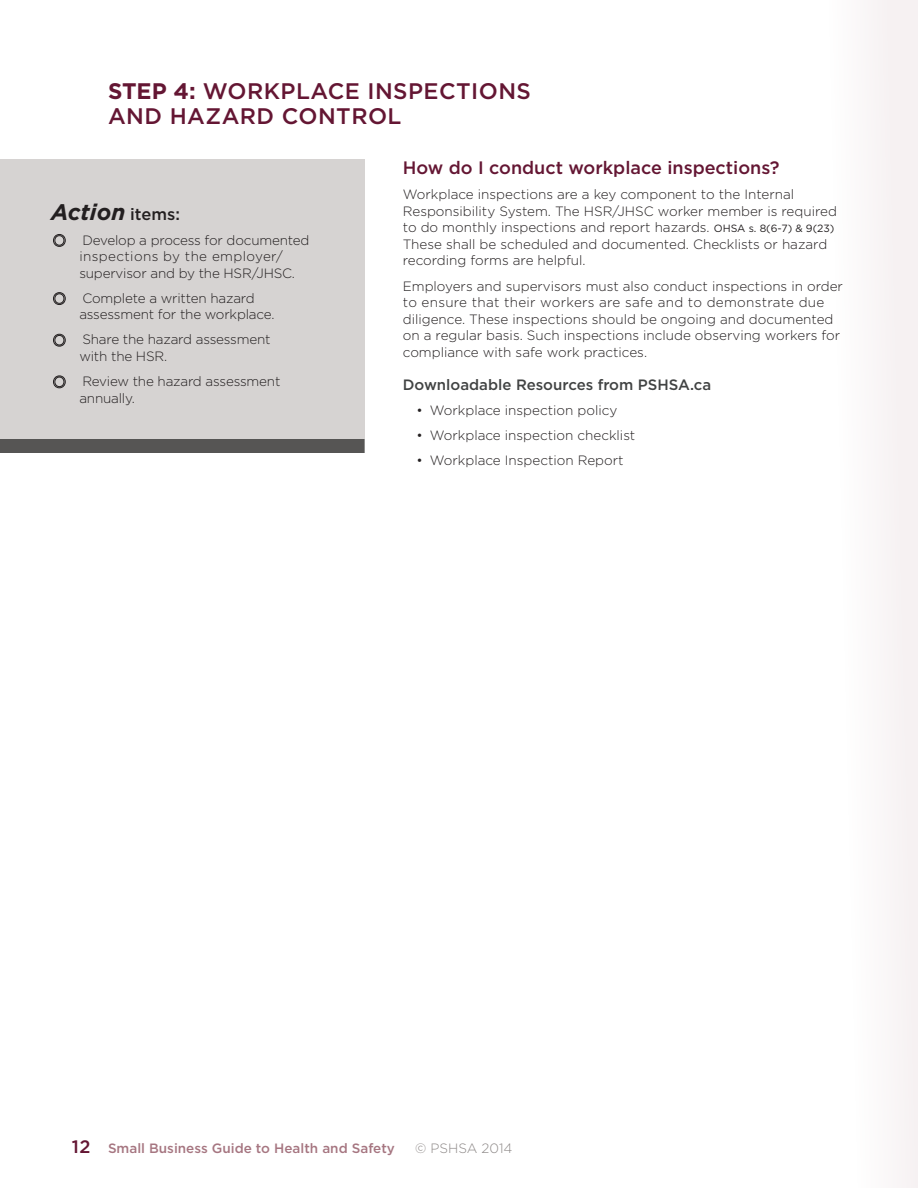
<style>
.page{position:relative;width:918px;height:1188px;background:#fff}
.page>*{position:absolute;margin:0;border:0;box-sizing:border-box;transform-origin:0 0}
.Heading_1_green{font:500 22.5px/25.5px "Gotham";letter-spacing:.02em;color:#641633}
.Sidebar_-_title{font:italic 700 22.5px "Gotham";color:#231f20}
.Heading_2_orange{font:500 18px "Gotham";color:#641633}
.Heading_4_-yellow{font:500 15px "Gotham";color:#414343}
.Body{font:300 13.5px/16.5px "Gotham";color:#231f20}
.t1{font:500 13.5px "Gotham";color:#a67681}
.t2{font:300 13.5px "Gotham";color:#8d8887}
.s1{font-weight:700}
.s2{font-weight:500;font-style:normal;font-size:16.5px}
.s3{font-weight:400;font-size:10.5px}
.s4{font-size:18px;color:#641633}
</style>
<div class="page">
<div style="left:821px;top:0;width:97px;height:1188px;background:#fbf8f9"></div>
<div style="left:0;top:174px;width:365px;height:279px;background:#565554"></div>
<div style="left:0;top:160px;width:364px;height:279px;background:#d6d3d2"></div>
<svg style="left:53px;top:234px;width:13px;height:13px"></svg>
<svg style="left:53px;top:292px;width:13px;height:13px"></svg>
<svg style="left:53px;top:334px;width:13px;height:13px"></svg>
<svg style="left:53px;top:376px;width:13px;height:12px"></svg>
<p class="Heading_1_green" style="left:108px;top:78px;width:425px"><span class="s1">STEP 4:</span> WORKPLACE INSPECTIONS<br>AND HAZARD CONTROL</p>
<p class="Sidebar_-_title" style="left:51px;top:197px;width:130px">Action <span class="s2">items:</span></p>
<p class="Body" style="left:79px;top:231px;width:232px">Develop a process for documented inspections by the employer/ supervisor and by the HSR/JHSC.</p>
<p class="Body" style="left:79px;top:289px;width:197px">Complete a written hazard assessment for the workplace.</p>
<p class="Body" style="left:79px;top:331px;width:193px">Share the hazard assessment with the HSR.</p>
<p class="Body" style="left:79px;top:373px;width:203px">Review the hazard assessment annually.</p>
<p class="Heading_2_orange" style="left:403px;top:156px;width:378px">How do I conduct workplace inspections?</p>
<p class="Body" style="left:403px;top:186px;width:436px">Workplace inspections are a key component to the Internal Responsibility System. The HSR/JHSC worker member is required to do monthly inspections and report hazards. <span class="s3">OHSA s. 8(6-7) &amp; 9(23)<br></span>These shall be scheduled and documented. Checklists or hazard recording forms are helpful.</p>
<p class="Body" style="left:403px;top:277px;width:442px">Employers and supervisors must also conduct inspections in order to ensure that their workers are safe and to demonstrate due diligence. These inspections should be ongoing and documented on a regular basis. Such inspections include observing workers for compliance with safe work practices.</p>
<p class="Heading_4_-yellow" style="left:403px;top:375px;width:310px">Downloadable Resources from PSHSA.ca</p>
<p class="Body" style="left:416px;top:402px;width:202px">• Workplace inspection policy</p>
<p class="Body" style="left:416px;top:427px;width:220px">• Workplace inspection checklist</p>
<p class="Body" style="left:416px;top:452px;width:209px">• Workplace Inspection Report</p>
<p class="t1" style="left:72px;top:1139px;width:325px"><span class="s4">12</span> Small Business Guide to Health and Safety</p>
<p class="t2" style="left:415px;top:1139px;width:99px">© PSHSA 2014</p>
</div>
